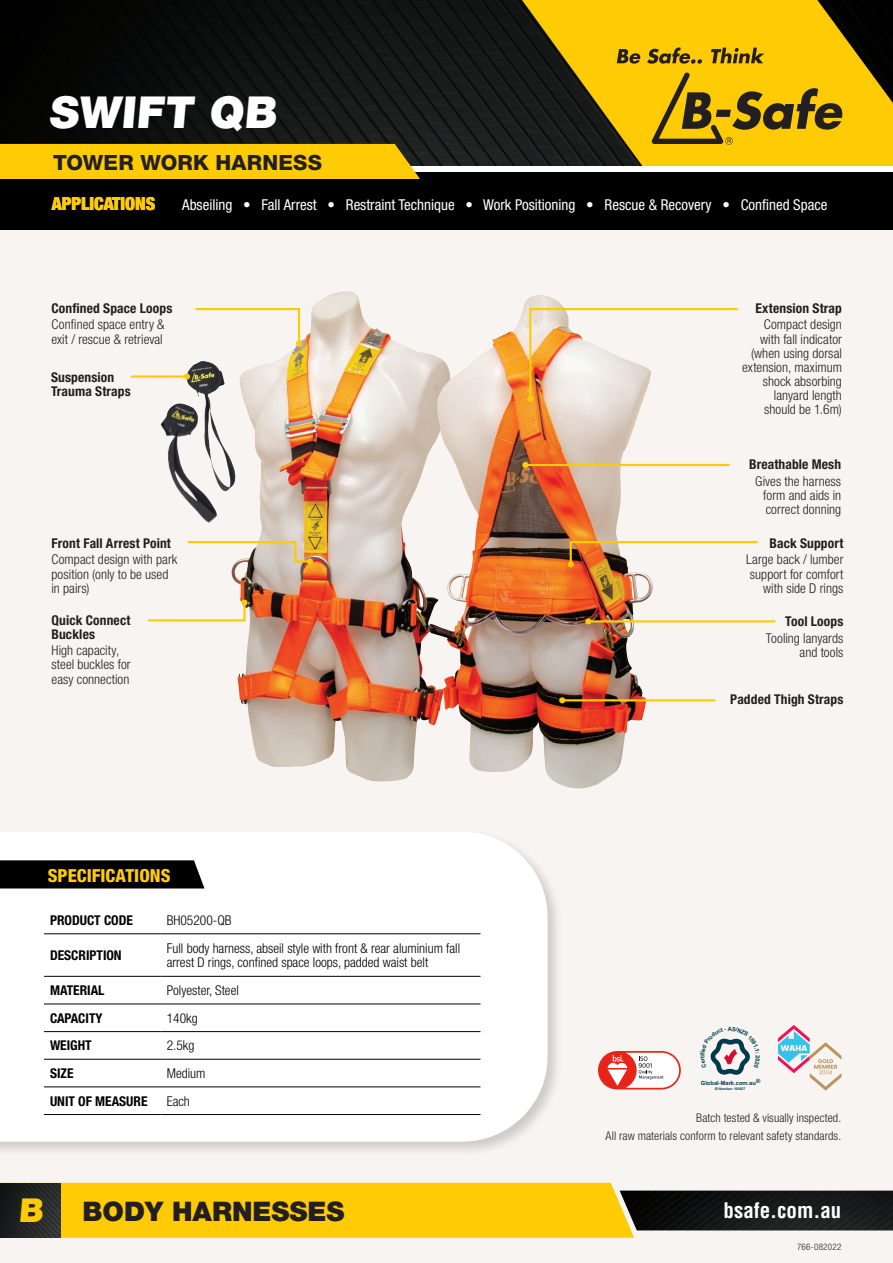
<style>
.page{position:relative;width:893px;height:1263px;background:#fff}
.page>*{position:absolute;margin:0;border:0;box-sizing:border-box;transform-origin:0 0}
.t1{font:900 44.1px "Helvetica Neue LT Std";color:#fff}
.t2{font:900 33px "Helvetica Neue LT Std";color:#ffcb04}
.t3{font:900 27px "Helvetica Neue LT Std";color:#231f20}
.t4{font:21px "Helvetica Neue LT 85 Hv";letter-spacing:.01em;color:#231f20}
.t5{font:700 condensed 21px "Helvetica LT Std";color:#fff}
.t6{font:18px "Helvetica Neue LT 87 Hv Cn";color:#fdcb0a}
.Paragraph_Style_1{font:18px "Helvetica Neue LT 97 Blk Cn";color:#fdcb0a}
.Paragraph_Style_1-2{font:condensed 15px "Helvetica Neue LT Std";color:#fff}
.t7{font:300 condensed 13.5px/14.1px "Helvetica Neue LT Std";letter-spacing:.005em;color:#231f20}
.Paragraph_Style_1-3{font:300 condensed 13.5px/13.5px "Helvetica Neue LT Std";color:#000}
.t8{font:700 condensed 13.5px/14.1px "Helvetica Neue LT Std";letter-spacing:.01em;color:#231f20}
.Paragraph_Style_1-4{font:700 condensed 13.5px "Helvetica Neue LT Std";color:#000}
.t9{font:300 condensed 12px "Helvetica Neue LT Std";letter-spacing:.01em;color:#231f20}
.t10{font:300 condensed 9px "Helvetica Neue LT Std";letter-spacing:.03em;color:#231f20}
.t11{font:700 5.7px "Arial";color:#003b4d}
.t12{font:700 3.6px "Arial";letter-spacing:-.02em;color:#003b4d}
.s1{color:#d30d2b}
</style>
<div class="page">
<svg style="left:0;top:0;width:518px;height:166px;background:#0f1110"></svg>
<div style="left:0;top:221px;width:893px;height:1042px;background:#f8f4f2"></div>
<div style="left:0;top:172px;width:893px;height:58px;background:#000"></div>
<svg style="left:518px;top:0;width:375px;height:166px;background:#b49108"></svg>
<svg style="left:652px;top:72px;width:191px;height:73px;background:#c19a0b"></svg>
<svg style="left:617px;top:49px;width:23px;height:15px"></svg>
<svg style="left:647px;top:47px;width:55px;height:17px"></svg>
<svg style="left:711px;top:48px;width:53px;height:15px"></svg>
<div style="left:0;top:144px;width:420px;height:35px;background:#ffcb04"></div>
<img style="left:634px;top:1190px;width:259px;height:40px">
<div style="left:60px;top:1183px;width:574px;height:55px;background:#ffcb04"></div>
<img style="left:0;top:1183px;width:60px;height:55px">
<div style="left:0;top:829px;width:563px;height:327px;background:#231f20;opacity:.2"></div>
<div style="left:0;top:832px;width:548px;height:310px;background:#fff"></div>
<div style="left:0;top:860px;width:204px;height:28px;background:#000"></div>
<img style="left:230px;top:291px;width:198px;height:491px">
<img style="left:428px;top:295px;width:218px;height:494px">
<svg style="left:778px;top:1025px;width:63px;height:65px"></svg>
<svg style="left:195px;top:307px;width:107px;height:39px"></svg>
<hr style="left:525px;top:464px;width:205px;height:2px;background:#fdcb0a">
<svg style="left:522px;top:462px;width:6px;height:6px"></svg>
<svg style="left:598px;top:1051px;width:83px;height:38px"></svg>
<svg style="left:187px;top:540px;width:126px;height:24px"></svg>
<hr style="left:44px;top:933px;width:117px;height:1px;background:#000">
<hr style="left:161px;top:933px;width:319px;height:1px;background:#000">
<hr style="left:44px;top:976px;width:117px;height:1px;background:#000">
<hr style="left:161px;top:976px;width:319px;height:1px;background:#000">
<hr style="left:44px;top:1003px;width:117px;height:1px;background:#000">
<hr style="left:161px;top:1003px;width:319px;height:1px;background:#000">
<hr style="left:44px;top:1031px;width:117px;height:1px;background:#000">
<hr style="left:161px;top:1031px;width:319px;height:1px;background:#000">
<hr style="left:44px;top:1059px;width:117px;height:1px;background:#000">
<hr style="left:161px;top:1059px;width:319px;height:1px;background:#000">
<hr style="left:44px;top:1086px;width:117px;height:1px;background:#000">
<hr style="left:161px;top:1086px;width:319px;height:1px;background:#000">
<hr style="left:44px;top:1114px;width:117px;height:1px;background:#000">
<hr style="left:161px;top:1114px;width:319px;height:1px;background:#000">
<hr style="left:562px;top:699px;width:153px;height:2px;background:#fdcb0a">
<svg style="left:559px;top:697px;width:6px;height:6px"></svg>
<hr style="left:588px;top:620px;width:187px;height:2px;background:#fdcb0a">
<svg style="left:585px;top:618px;width:6px;height:6px"></svg>
<svg style="left:568px;top:540px;width:190px;height:27px"></svg>
<svg style="left:148px;top:600px;width:99px;height:22px"></svg>
<div style="left:241px;top:600px;width:7px;height:6px;background:#fdcb0a;border-radius:50%"></div>
<svg style="left:527px;top:307px;width:211px;height:95px"></svg>
<img style="left:187px;top:361px;width:18px;height:36px">
<img style="left:161px;top:403px;width:19px;height:34px">
<hr style="left:131px;top:375px;width:56px;height:3px;background:#fdcb0a">
<div style="left:184px;top:373px;width:6px;height:7px;background:#fdcb0a;border-radius:50%"></div>
<svg style="left:710px;top:1038px;width:40px;height:37px"></svg>
<p class="t1" style="left:49px;top:86px;width:234px">SWIFT QB</p>
<p class="t4" style="left:53px;top:150px;width:270px">TOWER WORK HARNESS</p>
<p class="Paragraph_Style_1" style="left:52px;top:193px;width:105px">APPLICATIONS</p>
<p class="Paragraph_Style_1-2" style="left:182px;top:196px;width:647px">Abseiling • Fall Arrest • Restraint Technique • Work Positioning • Rescue &amp; Recovery • Confined Space</p>
<p class="t8" style="left:52px;top:301px;width:122px">Confined Space Loops</p>
<p class="t7" style="left:52px;top:317px;width:114px">Confined space entry &amp; exit / rescue &amp; retrieval</p>
<p class="t8" style="left:51px;top:370px;width:81px">Suspension<br>Trauma Straps</p>
<p class="t8" style="left:52px;top:536px;width:121px">Front Fall Arrest Point</p>
<p class="t7" style="left:52px;top:552px;width:127px">Compact design with park position (only to be used in pairs)</p>
<p class="t8" style="left:52px;top:613px;width:80px">Quick Connect<br>Buckles</p>
<p class="t7" style="left:52px;top:643px;width:81px">High capacity, steel buckles for easy connection</p>
<h3 class="t6" style="left:48px;top:864px;width:124px">SPECIFICATIONS</h3>
<p class="Paragraph_Style_1-4" style="left:50px;top:912px;width:84px">PRODUCT CODE</p>
<p class="Paragraph_Style_1-3" style="left:167px;top:913px;width:66px">BH05200-QB</p>
<p class="Paragraph_Style_1-4" style="left:50px;top:947px;width:73px">DESCRIPTION</p>
<p class="Paragraph_Style_1-3" style="left:167px;top:941px;width:295px">Full body harness, abseil style with front &amp; rear aluminium fall arrest D rings, confined space loops, padded waist belt</p>
<p class="Paragraph_Style_1-4" style="left:50px;top:982px;width:56px">MATERIAL</p>
<p class="Paragraph_Style_1-3" style="left:167px;top:983px;width:74px">Polyester, Steel</p>
<p class="Paragraph_Style_1-4" style="left:50px;top:1010px;width:54px">CAPACITY</p>
<p class="Paragraph_Style_1-3" style="left:167px;top:1011px;width:32px">140kg</p>
<p class="Paragraph_Style_1-4" style="left:50px;top:1037px;width:43px">WEIGHT</p>
<p class="Paragraph_Style_1-3" style="left:167px;top:1038px;width:29px">2.5kg</p>
<p class="Paragraph_Style_1-4" style="left:50px;top:1065px;width:25px">SIZE</p>
<p class="Paragraph_Style_1-3" style="left:167px;top:1066px;width:40px">Medium</p>
<p class="Paragraph_Style_1-4" style="left:50px;top:1092px;width:99px">UNIT OF MEASURE</p>
<p class="Paragraph_Style_1-3" style="left:167px;top:1094px;width:25px">Each</p>
<p class="t2" style="left:18px;top:1190px;width:29px">B</p>
<p class="t3" style="left:83px;top:1195px;width:264px">BODY HARNESSES</p>
<p class="t8" style="left:755px;top:301px;width:88px">Extension Strap</p>
<p class="t7" style="left:742px;top:317px;width:101px;text-align:right">Compact design with fall indicator (when using dorsal extension, maximum shock absorbing lanyard length should be 1.6m)</p>
<p class="t8" style="left:749px;top:457px;width:94px">Breathable Mesh</p>
<p class="t7" style="left:763px;top:474px;width:79px;text-align:justify;text-indent:-8px">Gives the harness form and aids in correct donning</p>
<p class="t8" style="left:769px;top:536px;width:75px">Back Support</p>
<p class="t7" style="left:746px;top:552px;width:99px;text-align:right">Large back / lumber support for comfort with side D rings</p>
<p class="t8" style="left:785px;top:614px;width:60px">Tool Loops</p>
<p class="t7" style="left:766px;top:631px;width:79px;text-align:right">Tooling lanyards and tools</p>
<p class="t8" style="left:730px;top:692px;width:115px">Padded Thigh Straps</p>
<p class="t11" style="left:762px;top:1055px;width:5px;rotate:90deg">2</p>
<p class="t11" style="left:701px;top:1078px;width:61px">Global<span class="s1">-</span>Mark<span class="s1">.</span>com<span class="s1">.</span>au®</p>
<p class="t12" style="left:715px;top:1086px;width:32px">ID Number: 100037</p>
<p class="t9" style="left:696px;top:1111px;width:147px">Batch tested &amp; visually inspected.</p>
<p class="t9" style="left:605px;top:1129px;width:237px">All raw materials conform to relevant safety standards.</p>
<h3 class="t5" style="left:723px;top:1197px;width:119px">bsafe.com.au</h3>
<p class="t10" style="left:797px;top:1242px;width:46px">766-082022</p>
</div>
